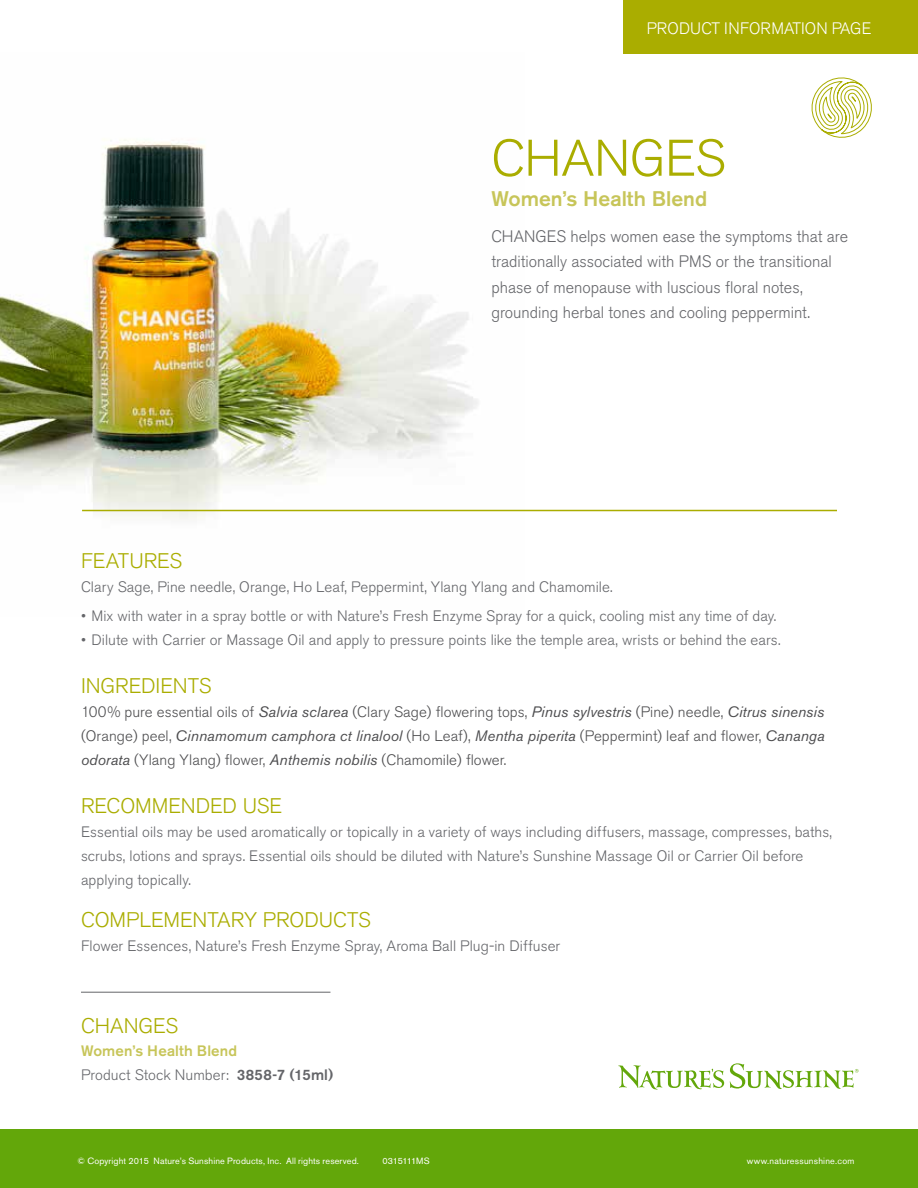
<style>
.page{position:relative;width:918px;height:1188px;background:#fff}
.page>*{position:absolute;margin:0;border:0;box-sizing:border-box;transform-origin:0 0}
.t1{font:300 51px "Akzidenz Grotesk BE";letter-spacing:-.01em;color:#aaad00}
.t2{font:300 21px "Akzidenz Grotesk BE";letter-spacing:-.005em;color:#aaad00}
.t3{font:500 21px "Akzidenz Grotesk BE";color:#c7c559}
.t4{font:300 16.5px/25.5px "Akzidenz Grotesk BE";color:#646569}
.t5{font:300 16.5px "Akzidenz Grotesk BE";letter-spacing:.01em;color:#fff}
.t6{font:300 15px/24px "Akzidenz Grotesk BE";letter-spacing:.005em;color:#646569}
.t7{font:300 15px/24px "Akzidenz Grotesk BE";letter-spacing:.005em;color:#4d4d4f;text-align:justify}
.t8{font:9px "Akzidenz Grotesk BE";letter-spacing:.015em;color:#fff}
.t9{font:9px "Akzidenz Grotesk BE";letter-spacing:-.04em;color:#fff}
.s1{font-weight:400;font-style:italic}
.s2{font-weight:500;color:#c7c559}
.s3{font-weight:500}
</style>
<div class="page">
<img style="left:0;top:139px;width:525px;height:381px">
<hr style="left:81px;top:992px;width:249px;height:1px;background:#646569">
<div style="left:0;top:1130px;width:918px;height:58px;background:#63a70a"></div>
<div style="left:623px;top:0;width:295px;height:54px;background:#aaad00"></div>
<hr style="left:82px;top:510px;width:755px;height:1px;background:#aaad00">
<svg style="left:618px;top:1063px;width:241px;height:27px"></svg>
<svg style="left:811px;top:77px;width:61px;height:61px"></svg>
<p class="t5" style="left:647px;top:19px;width:226px">PRODUCT INFORMATION PAGE</p>
<h1 class="t1" style="left:491px;top:129px;width:236px">CHANGES</h1>
<h2 class="t3" style="left:491px;top:186px;width:217px">Women’s Health Blend</h2>
<p class="t4" style="left:491px;top:224px;width:358px">CHANGES helps women ease the symptoms that are traditionally associated with PMS or the transitional phase of menopause with luscious floral notes, grounding herbal tones and cooling peppermint.</p>
<h2 class="t2" style="left:81px;top:549px;width:103px">FEATURES</h2>
<p class="t6" style="left:81px;top:575px;width:533px">Clary Sage, Pine needle, Orange, Ho Leaf, Peppermint, Ylang Ylang and Chamomile.</p>
<p class="t6" style="left:81px;top:604px;width:697px">• Mix with water in a spray bottle or with Nature’s Fresh Enzyme Spray for a quick, cooling mist any time of day.</p>
<p class="t6" style="left:81px;top:628px;width:701px">• Dilute with Carrier or Massage Oil and apply to pressure points like the temple area, wrists or behind the ears.</p>
<h2 class="t2" style="left:81px;top:674px;width:132px">INGREDIENTS</h2>
<p class="t7" style="left:81px;top:700px;width:745px">100% pure essential oils of <span class="s1">Salvia sclarea</span> (Clary Sage) flowering tops, <span class="s1">Pinus sylvestris</span> (Pine) needle, <span class="s1">Citrus sinensis </span>(Orange) peel, <span class="s1">Cinnamomum camphora ct linalool</span> (Ho Leaf), <span class="s1">Mentha piperita</span> (Peppermint) leaf and flower, <span class="s1">Cananga odorata</span> (Ylang Ylang) flower, <span class="s1">Anthemis nobilis</span> (Chamomile) flower.</p>
<h2 class="t2" style="left:81px;top:794px;width:203px">RECOMMENDED USE</h2>
<p class="t6" style="left:81px;top:820px;width:753px">Essential oils may be used aromatically or topically in a variety of ways including diffusers, massage, compresses, baths, scrubs, lotions and sprays. Essential oils should be diluted with Nature’s Sunshine Massage Oil or Carrier Oil before applying topically.</p>
<h2 class="t2" style="left:81px;top:908px;width:291px">COMPLEMENTARY PRODUCTS</h2>
<p class="t6" style="left:81px;top:934px;width:481px">Flower Essences, Nature’s Fresh Enzyme Spray, Aroma Ball Plug-in Diffuser</p>
<h2 class="t2" style="left:81px;top:1014px;width:99px">CHANGES</h2>
<p class="t6" style="left:81px;top:1039px;width:254px"><span class="s2">Women’s Health Blend<br></span>Product Stock Number: <span class="s3">3858-7 (15ml)</span></p>
<p class="t8" style="left:78px;top:1156px;width:283px">© Copyright 2015 Nature’s Sunshine Products, Inc. All rights reserved.</p>
<p class="t9" style="left:382px;top:1156px;width:49px">0315111MS</p>
<p class="t8" style="left:747px;top:1156px;width:109px">www.naturessunshine.com</p>
</div>
